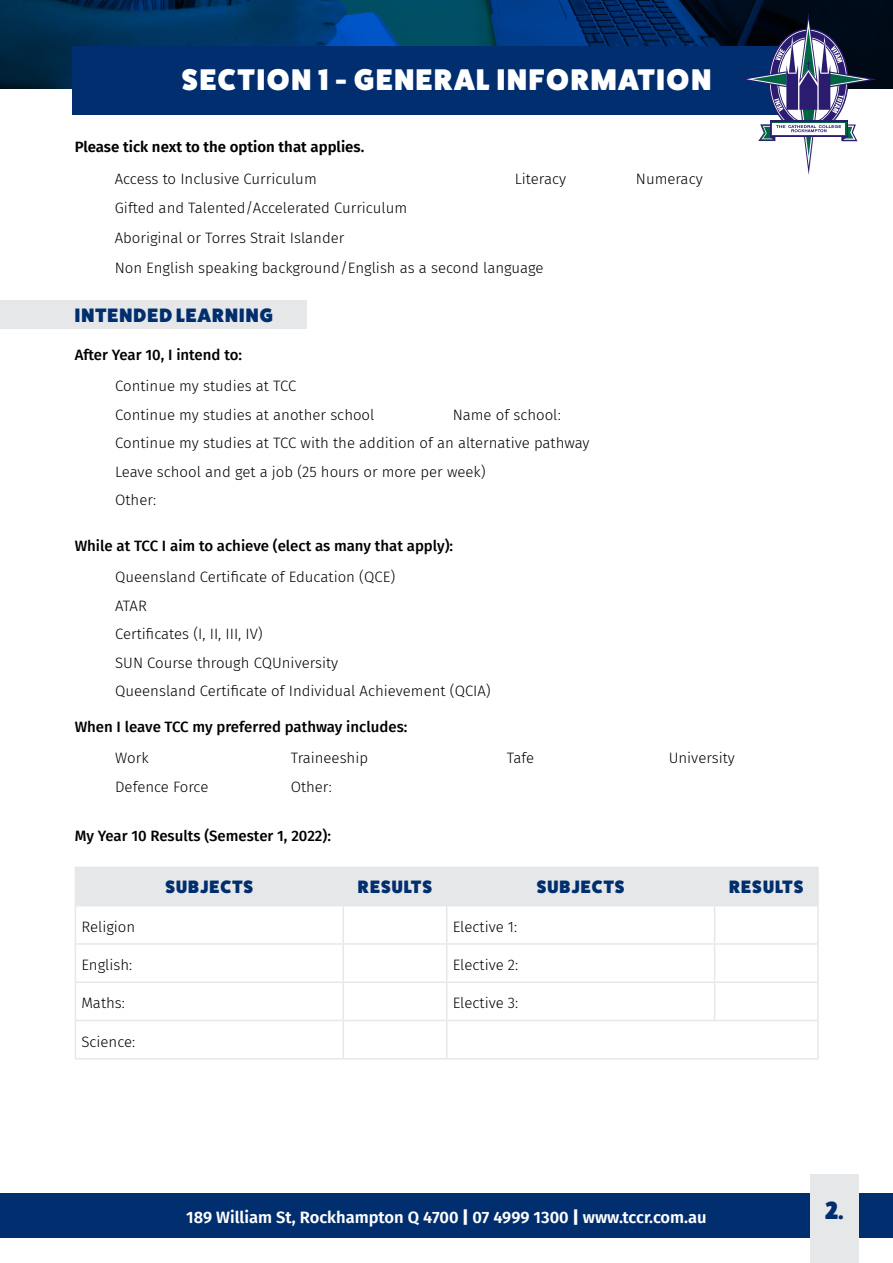
<style>
.page{position:relative;width:893px;height:1263px;background:#fff}
.page>*{position:absolute;margin:0;border:0;box-sizing:border-box;transform-origin:0 0}
.t1{font:800 30px "Fat Frank";letter-spacing:.06em;color:#fff}
.t2{font:800 24.9px "Fat Frank";color:#002e6e}
.t3{font:800 19.5px "Fat Frank";letter-spacing:.06em;color:#002e6e}
.t4{font:800 18px "Fat Frank";letter-spacing:.06em;color:#002e6e}
.t5{font:600 16.5px "Fira Sans";color:#fff}
.t6{font:300 15px/28.5px "Fira Sans";color:#000}
.t7{font:500 15px "Fira Sans";color:#000}
.t8{font:600 15px "Fira Sans";color:#000}
.s1{font-weight:900}
</style>
<div class="page">
<svg style="left:0;top:0;width:893px;height:88px;background:#00325d"></svg>
<div style="left:76px;top:868px;width:741px;height:37px;background:#e6e7e8"></div>
<hr style="left:75px;top:867px;width:268px;height:1px;background:#e6e7e8">
<hr style="left:75px;top:868px;width:1px;height:37px;background:#e6e7e8">
<hr style="left:343px;top:867px;width:104px;height:1px;background:#e6e7e8">
<hr style="left:343px;top:868px;width:1px;height:37px;background:#e6e7e8">
<hr style="left:447px;top:867px;width:268px;height:1px;background:#e6e7e8">
<hr style="left:446px;top:868px;width:1px;height:37px;background:#e6e7e8">
<hr style="left:715px;top:867px;width:104px;height:1px;background:#e6e7e8">
<hr style="left:714px;top:868px;width:1px;height:37px;background:#e6e7e8">
<hr style="left:817px;top:868px;width:2px;height:37px;background:#e6e7e8">
<hr style="left:75px;top:905px;width:268px;height:1px;background:#e6e7e8">
<hr style="left:75px;top:906px;width:1px;height:37px;background:#e6e7e8">
<hr style="left:343px;top:905px;width:104px;height:1px;background:#e6e7e8">
<hr style="left:343px;top:906px;width:1px;height:37px;background:#e6e7e8">
<hr style="left:447px;top:905px;width:268px;height:1px;background:#e6e7e8">
<hr style="left:446px;top:906px;width:1px;height:37px;background:#e6e7e8">
<hr style="left:715px;top:905px;width:104px;height:1px;background:#e6e7e8">
<hr style="left:714px;top:906px;width:1px;height:37px;background:#e6e7e8">
<hr style="left:817px;top:906px;width:2px;height:37px;background:#e6e7e8">
<hr style="left:75px;top:943px;width:268px;height:2px;background:#e6e7e8">
<hr style="left:75px;top:945px;width:1px;height:36px;background:#e6e7e8">
<hr style="left:343px;top:943px;width:104px;height:2px;background:#e6e7e8">
<hr style="left:343px;top:945px;width:1px;height:36px;background:#e6e7e8">
<hr style="left:447px;top:943px;width:268px;height:2px;background:#e6e7e8">
<hr style="left:446px;top:945px;width:1px;height:36px;background:#e6e7e8">
<hr style="left:715px;top:943px;width:104px;height:2px;background:#e6e7e8">
<hr style="left:714px;top:945px;width:1px;height:36px;background:#e6e7e8">
<hr style="left:817px;top:945px;width:2px;height:36px;background:#e6e7e8">
<hr style="left:75px;top:981px;width:268px;height:2px;background:#e6e7e8">
<hr style="left:75px;top:983px;width:1px;height:37px;background:#e6e7e8">
<hr style="left:343px;top:981px;width:104px;height:2px;background:#e6e7e8">
<hr style="left:343px;top:983px;width:1px;height:37px;background:#e6e7e8">
<hr style="left:447px;top:981px;width:268px;height:2px;background:#e6e7e8">
<hr style="left:446px;top:983px;width:1px;height:37px;background:#e6e7e8">
<hr style="left:715px;top:981px;width:104px;height:2px;background:#e6e7e8">
<hr style="left:714px;top:983px;width:1px;height:37px;background:#e6e7e8">
<hr style="left:817px;top:983px;width:2px;height:37px;background:#e6e7e8">
<hr style="left:75px;top:1020px;width:268px;height:1px;background:#e6e7e8">
<hr style="left:75px;top:1021px;width:1px;height:37px;background:#e6e7e8">
<hr style="left:343px;top:1020px;width:104px;height:1px;background:#e6e7e8">
<hr style="left:343px;top:1021px;width:1px;height:37px;background:#e6e7e8">
<hr style="left:447px;top:1020px;width:268px;height:1px;background:#e6e7e8">
<hr style="left:446px;top:1021px;width:1px;height:37px;background:#e6e7e8">
<hr style="left:715px;top:1020px;width:104px;height:1px;background:#e6e7e8">
<hr style="left:817px;top:1021px;width:2px;height:37px;background:#e6e7e8">
<hr style="left:75px;top:1058px;width:268px;height:1px;background:#e6e7e8">
<hr style="left:343px;top:1058px;width:104px;height:1px;background:#e6e7e8">
<hr style="left:447px;top:1058px;width:268px;height:1px;background:#e6e7e8">
<hr style="left:715px;top:1058px;width:104px;height:1px;background:#e6e7e8">
<div style="left:72px;top:47px;width:749px;height:68px;background:#002e6e"></div>
<div style="left:0;top:1193px;width:893px;height:45px;background:#002e6e"></div>
<svg style="left:739px;top:12px;width:138px;height:162px"></svg>
<div style="left:0;top:300px;width:306px;height:29px;background:#e6e7e8"></div>
<div style="left:810px;top:1174px;width:49px;height:89px;background:#e6e7e8"></div>
<h1 class="t1" style="left:182px;top:63px;width:531px">SECTION 1 - GENERAL INFORMATION</h1>
<p class="t8" style="left:75px;top:135px;width:291px">Please tick next to the option that applies.</p>
<p class="t6" style="left:115px;top:164px;width:430px;line-height:29.7px">Access to Inclusive Curriculum<br>Gifted and Talented/Accelerated Curriculum<br>Aboriginal or Torres Strait Islander<br>Non English speaking background/English as a second language</p>
<p class="t6" style="left:515px;top:164px;width:53px">Literacy</p>
<p class="t6" style="left:636px;top:164px;width:68px">Numeracy</p>
<h3 class="t3" style="left:75px;top:304px;width:200px">INTENDED LEARNING</h3>
<p class="t7" style="left:75px;top:342px;width:169px">After Year 10, I intend to:</p>
<p class="t6" style="left:115px;top:372px;width:261px">Continue my studies at TCC<br>Continue my studies at another school</p>
<p class="t6" style="left:115px;top:400px;width:476px;text-indent:338px">Name of school:<br>Continue my studies at TCC with the addition of an alternative pathway Leave school and get a job (25 hours or more per week)<br>Other:</p>
<p class="t7" style="left:75px;top:533px;width:380px">While at TCC I aim to achieve (elect as many that apply):</p>
<p class="t6" style="left:115px;top:563px;width:377px">Queensland Certificate of Education (QCE)<br>ATAR<br>Certificates (I, II, III, IV)<br>SUN Course through CQUniversity<br>Queensland Certificate of Individual Achievement (QCIA)</p>
<p class="t7" style="left:75px;top:715px;width:334px">When I leave TCC my preferred pathway includes:</p>
<p class="t6" style="left:115px;top:744px;width:35px">Work</p>
<p class="t6" style="left:291px;top:744px;width:79px">Traineeship</p>
<p class="t6" style="left:507px;top:744px;width:29px">Tafe</p>
<p class="t6" style="left:669px;top:744px;width:68px">University</p>
<p class="t6" style="left:115px;top:772px;width:95px">Defence Force</p>
<p class="t6" style="left:291px;top:772px;width:43px">Other:</p>
<p class="t7" style="left:75px;top:824px;width:258px">My Year 10 Results (Semester 1, 2022):</p>
<p class="t4" style="left:165px;top:877px;width:89px">SUBJECTS</p>
<p class="t4" style="left:358px;top:877px;width:76px">RESULTS</p>
<p class="t4" style="left:537px;top:877px;width:89px">SUBJECTS</p>
<p class="t4" style="left:729px;top:877px;width:76px">RESULTS</p>
<p class="t6" style="left:81px;top:912px;width:55px">Religion</p>
<p class="t6" style="left:453px;top:912px;width:66px">Elective 1:</p>
<p class="t6" style="left:81px;top:950px;width:52px">English:</p>
<p class="t6" style="left:453px;top:950px;width:67px">Elective 2:</p>
<p class="t6" style="left:81px;top:989px;width:45px">Maths:</p>
<p class="t6" style="left:453px;top:989px;width:67px">Elective 3:</p>
<p class="t6" style="left:81px;top:1027px;width:55px">Science:</p>
<p class="t5" style="left:186px;top:1203px;width:522px">189 William St, Rockhampton Q 4700 <span class="s1">|</span> 07 4999 1300 <span class="s1">|</span> www.tccr.com.au</p>
<h2 class="t2" style="left:825px;top:1196px;width:20px">2.</h2>
</div>
